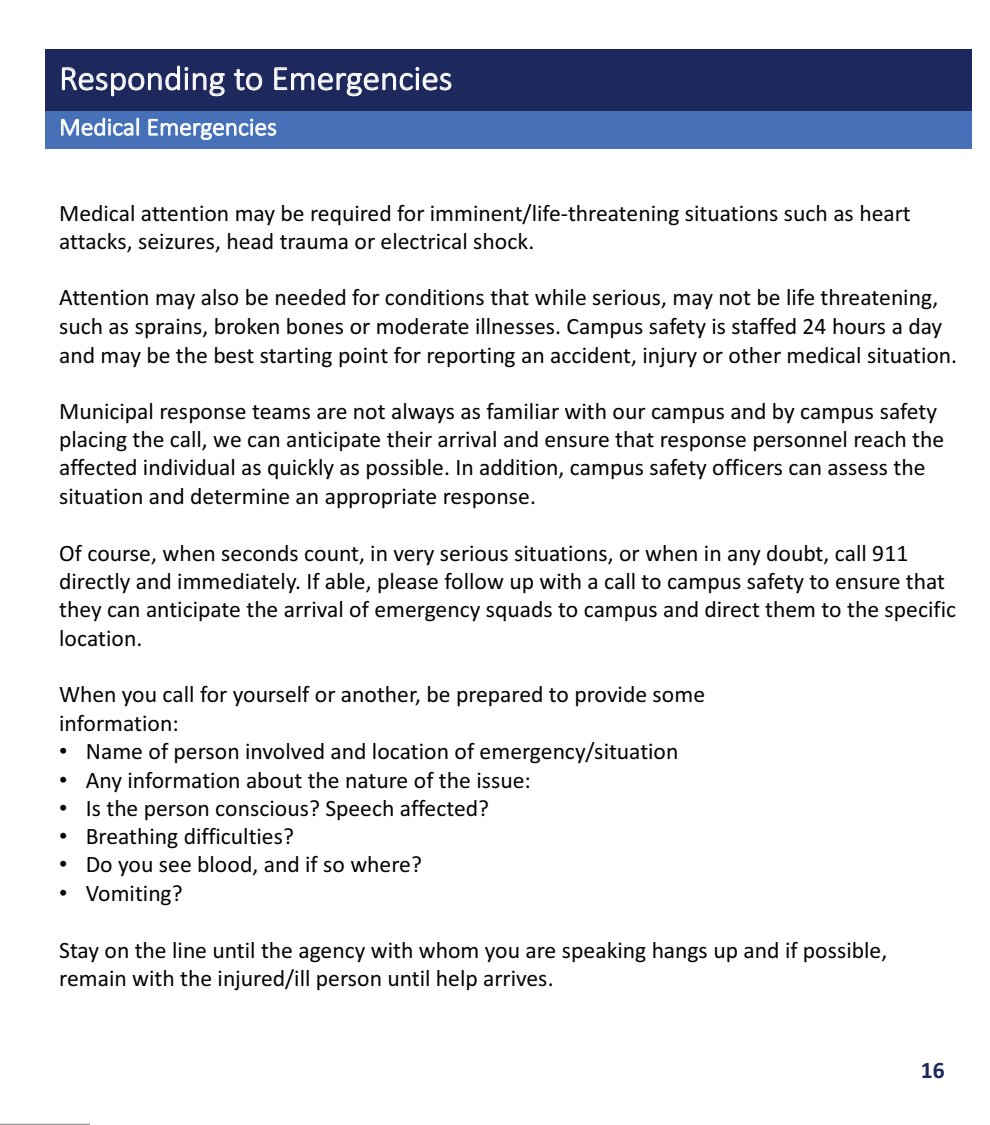
<style>
.page{position:relative;width:990px;height:1125px;background:#fff}
.page>*{position:absolute;margin:0;border:0;box-sizing:border-box;transform-origin:0 0}
.t1{font:300 34.5px "Calibri";color:#fff}
.t2{font:300 25px "Calibri";color:#fff}
.t3{font:23.5px/28.5px "Calibri";color:#040503}
.t4{font:700 23.5px "Calibri";color:#1d285c}
.s1{font-family:"Arial"}
</style>
<div class="page">
<div style="left:45px;top:49px;width:927px;height:62px;background:#1d285c"></div>
<svg style="left:61px;top:65px;width:164px;height:32px"></svg>
<svg style="left:233px;top:68px;width:30px;height:23px"></svg>
<svg style="left:274px;top:67px;width:178px;height:30px"></svg>
<div style="left:45px;top:111px;width:927px;height:38px;background:#4671b8"></div>
<svg style="left:61px;top:117px;width:78px;height:19px"></svg>
<svg style="left:148px;top:118px;width:129px;height:22px"></svg>
<hr style="left:0;top:1124px;width:90px;height:1px;background:#939598">
<h1 class="t1" style="left:59px;top:57px;width:395px">Responding to Emergencies</h1>
<p class="t2" style="left:59px;top:111px;width:219px">Medical Emergencies</p>
<p class="t3" style="left:59px;top:198px;width:853px">Medical attention may be required for imminent/life--‐threatening situations such as heart attacks, seizures, head trauma or electrical shock.</p>
<p class="t3" style="left:59px;top:283px;width:900px">Attention may also be needed for conditions that while serious, may not be life threatening, such as sprains, broken bones or moderate illnesses. Campus safety is staffed 24 hours a day and may be the best starting point for reporting an accident, injury or other medical situation.</p>
<p class="t3" style="left:59px;top:396px;width:886px">Municipal response teams are not always as familiar with our campus and by campus safety placing the call, we can anticipate their arrival and ensure that response personnel reach the affected individual as quickly as possible. In addition, campus safety officers can assess the situation and determine an appropriate response.</p>
<p class="t3" style="left:59px;top:538px;width:898px">Of course, when seconds count, in very serious situations, or when in any doubt, call 911 directly and immediately. If able, please follow up with a call to campus safety to ensure that they can anticipate the arrival of emergency squads to campus and direct them to the specific location.</p>
<p class="t3" style="left:59px;top:680px;width:648px">When you call for yourself or another, be prepared to provide some information:</p>
<p class="t3" style="left:59px;top:736px;width:621px"><span class="s1">•</span> Name of person involved and location of emergency/situation</p>
<p class="t3" style="left:59px;top:765px;width:473px"><span class="s1">•</span> Any information about the nature of the issue:</p>
<p class="t3" style="left:59px;top:793px;width:431px"><span class="s1">•</span> Is the person conscious? Speech affected?</p>
<p class="t3" style="left:59px;top:821px;width:236px"><span class="s1">•</span> Breathing difficulties?</p>
<p class="t3" style="left:59px;top:850px;width:364px"><span class="s1">•</span> Do you see blood, and if so where?</p>
<p class="t3" style="left:59px;top:878px;width:125px"><span class="s1">•</span> Vomiting?</p>
<p class="t3" style="left:59px;top:935px;width:830px">Stay on the line until the agency with whom you are speaking hangs up and if possible, remain with the injured/ill person until help arrives.</p>
<p class="t4" style="left:921px;top:1054px;width:26px">16</p>
</div>
